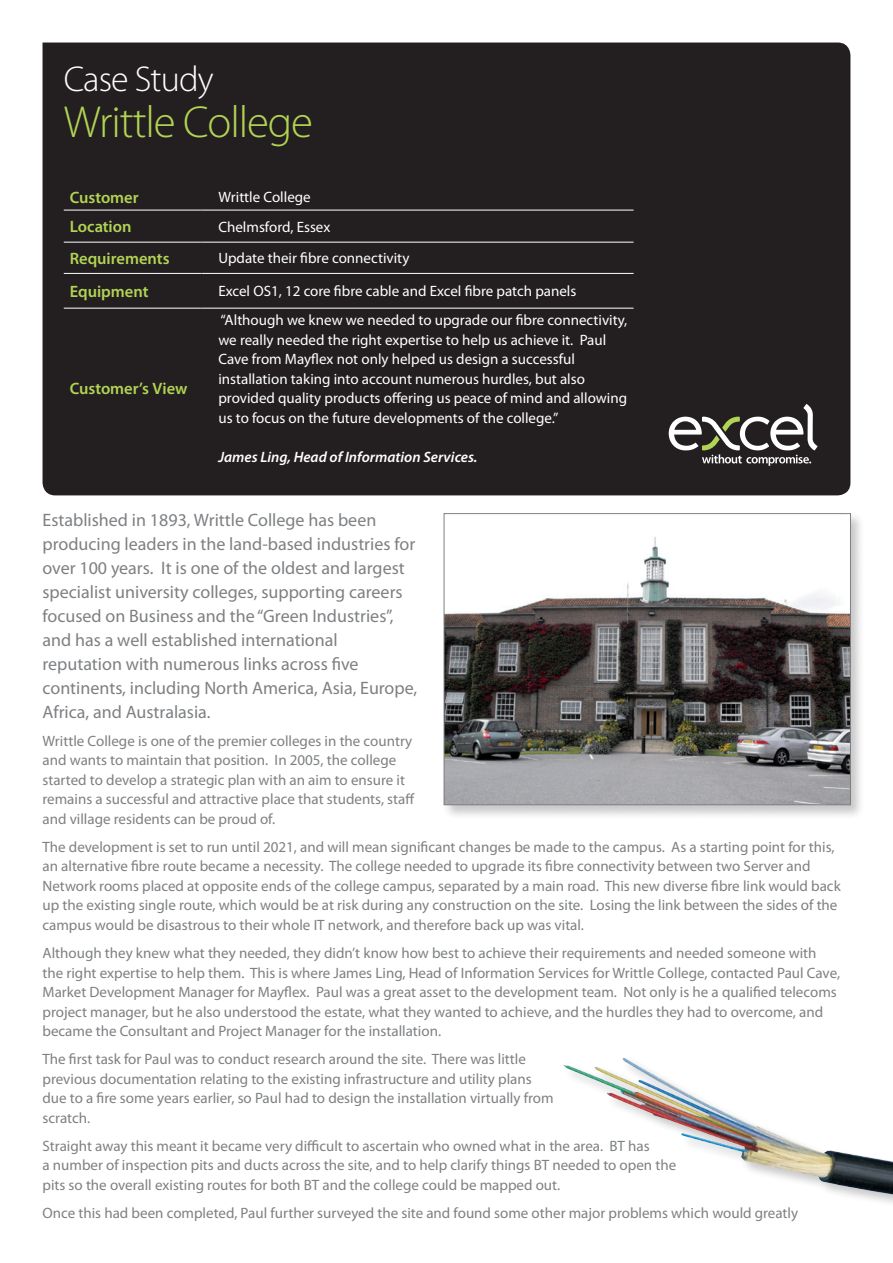
<style>
.page{position:relative;width:893px;height:1263px;background:#fff}
.page>*{position:absolute;margin:0;border:0;box-sizing:border-box;transform-origin:0 0}
.t1{font:300 45px "Myriad Pro";letter-spacing:-.025em;color:#b2d454}
.t2{font:300 36px "Myriad Pro";letter-spacing:-.025em;color:#fff}
.t3{font:18px/24px "Myriad Pro";color:#7e8083}
.t4{font:600 16.5px "Myriad Pro";color:#b2d454}
.t5{font:15px/19.5px "Myriad Pro";color:#7e8083}
.t6{font:15px/19.5px "Myriad Pro";color:#fff}
.t7{font:italic 600 15px "Myriad Pro";color:#fff}
</style>
<div class="page">
<div style="left:43px;top:43px;width:807px;height:452px;background:#231f20"></div>
<svg style="left:669px;top:404px;width:148px;height:62px"></svg>
<hr style="left:64px;top:210px;width:137px;height:1px;background:#fff">
<hr style="left:64px;top:242px;width:137px;height:1px;background:#fff">
<hr style="left:64px;top:273px;width:137px;height:1px;background:#fff">
<hr style="left:201px;top:210px;width:433px;height:1px;background:#fff">
<hr style="left:201px;top:242px;width:433px;height:1px;background:#fff">
<hr style="left:201px;top:273px;width:433px;height:1px;background:#fff">
<hr style="left:201px;top:308px;width:433px;height:1px;background:#fff">
<hr style="left:64px;top:308px;width:137px;height:1px;background:#fff">
<div style="left:442px;top:511px;width:424px;height:309px;background:#231f20;opacity:.25"></div>
<img style="left:446px;top:515px;width:403px;height:288px">
<div style="left:444px;top:513px;width:407px;height:292px;border:1px solid #7e8083"></div>
<img style="left:563px;top:1058px;width:330px;height:136px">
<h2 class="t2" style="left:64px;top:59px;width:151px">Case Study</h2>
<h1 class="t1" style="left:64px;top:98px;width:251px">Writtle College</h1>
<p class="t4" style="left:70px;top:188px;width:70px">Customer</p>
<p class="t6" style="left:218px;top:188px;width:94px">Writtle College</p>
<p class="t4" style="left:70px;top:218px;width:63px">Location</p>
<p class="t6" style="left:218px;top:217px;width:114px">Chelmsford, Essex</p>
<p class="t4" style="left:70px;top:249px;width:101px">Requirements</p>
<p class="t6" style="left:218px;top:249px;width:192px">Update their fibre connectivity</p>
<p class="t4" style="left:70px;top:282px;width:80px">Equipment</p>
<p class="t6" style="left:218px;top:282px;width:359px">Excel OS1, 12 core fibre cable and Excel fibre patch panels</p>
<p class="t4" style="left:70px;top:380px;width:119px">Customer’s View</p>
<p class="t6" style="left:218px;top:311px;width:410px">“Although we knew we needed to upgrade our fibre connectivity, we really needed the right expertise to help us achieve it. Paul Cave from Mayflex not only helped us design a successful installation taking into account numerous hurdles, but also provided quality products offering us peace of mind and allowing us to focus on the future developments of the college.”</p>
<p class="t7" style="left:218px;top:449px;width:261px">James Ling, Head of Information Services.</p>
<p class="t3" style="left:43px;top:508px;width:376px">Established in 1893, Writtle College has been producing leaders in the land-based industries for over 100 years. It is one of the oldest and largest specialist university colleges, supporting careers focused on Business and the “Green Industries”, and has a well established international reputation with numerous links across five continents, including North America, Asia, Europe, Africa, and Australasia.</p>
<p class="t5" style="left:43px;top:731px;width:374px">Writtle College is one of the premier colleges in the country and wants to maintain that position. In 2005, the college started to develop a strategic plan with an aim to ensure it remains a successful and attractive place that students, staff and village residents can be proud of.</p>
<p class="t5" style="left:43px;top:837px;width:800px">The development is set to run until 2021, and will mean significant changes be made to the campus. As a starting point for this, an alternative fibre route became a necessity. The college needed to upgrade its fibre connectivity between two Server and Network rooms placed at opposite ends of the college campus, separated by a main road. This new diverse fibre link would back up the existing single route, which would be at risk during any construction on the site. Losing the link between the sides of the campus would be disastrous to their whole IT network, and therefore back up was vital.</p>
<p class="t5" style="left:43px;top:943px;width:799px">Although they knew what they needed, they didn’t know how best to achieve their requirements and needed someone with the right expertise to help them. This is where James Ling, Head of Information Services for Writtle College, contacted Paul Cave, Market Development Manager for Mayflex. Paul was a great asset to the development team. Not only is he a qualified telecoms project manager, but he also understood the estate, what they wanted to achieve, and the hurdles they had to overcome, and became the Consultant and Project Manager for the installation.</p>
<p class="t5" style="left:43px;top:1049px;width:513px">The first task for Paul was to conduct research around the site. There was little previous documentation relating to the existing infrastructure and utility plans due to a fire some years earlier, so Paul had to design the installation virtually from scratch.</p>
<p class="t5" style="left:43px;top:1136px;width:635px">Straight away this meant it became very difficult to ascertain who owned what in the area. BT has<br>a number of inspection pits and ducts across the site, and to help clarify things BT needed to open the pits so the overall existing routes for both BT and the college could be mapped out.</p>
<p class="t5" style="left:43px;top:1203px;width:757px">Once this had been completed, Paul further surveyed the site and found some other major problems which would greatly</p>
</div>
